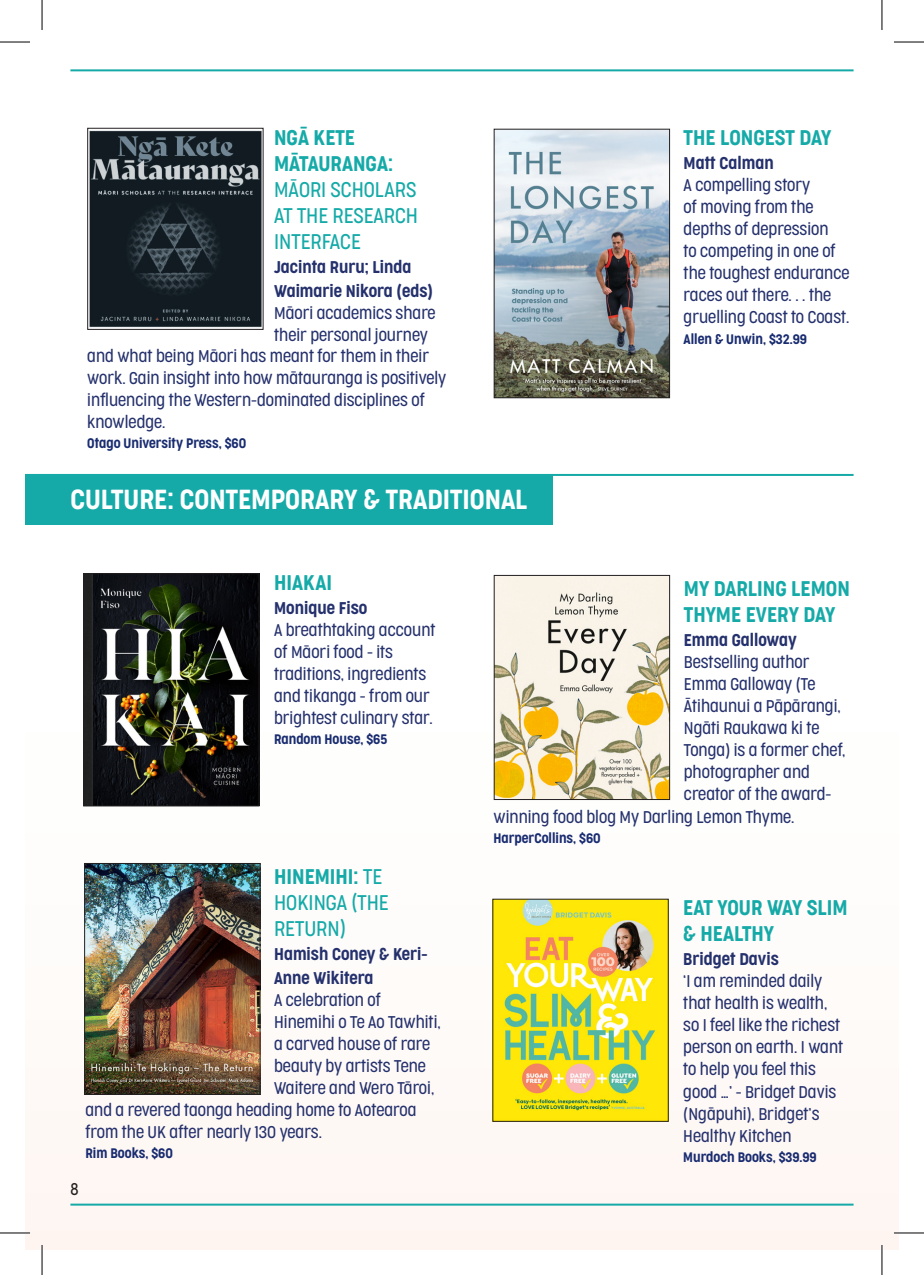
<style>
.page{position:relative;width:924px;height:1275px;background:#fff}
.page>*{position:absolute;margin:0;border:0;box-sizing:border-box;transform-origin:0 0}
.t1{font:300 26px "Cocogoose Condensed";color:#fff}
.t2{font:300 20px/26px "Cocogoose Condensed";color:#15aaa8}
.t3{font:300 20px/26px "Cocogoose Condensed";color:#15aaa8}
.t4{font:300 16px/22px "Cocogoose Condensed";color:#25316d}
.t5{font:300 16px/24px "Cocogoose Condensed";color:#25316d}
.t6{font:300 16px "Cocogoose Condensed";color:#231f20}
.t7{font:300 13px "Cocogoose Condensed";color:#192c70}
.s1{font-style:inherit}
</style>
<div class="page">
<div style="left:25px;top:25px;width:873px;height:1225px;background:linear-gradient(to right,#fdfcfb,#fdfcfa)"></div>
<hr style="left:70px;top:69px;width:783px;height:2px;background:#15aaa8">
<hr style="left:70px;top:1203px;width:783px;height:2px;background:#15aaa8">
<hr style="left:25px;top:474px;width:828px;height:2px;background:#15aaa8">
<div style="left:25px;top:474px;width:527px;height:50px;background:#15aaa8"></div>
<img style="left:89px;top:130px;width:172px;height:198px">
<div style="left:87px;top:128px;width:176px;height:202px;border:1px solid #231f20"></div>
<img style="left:494px;top:901px;width:172px;height:218px">
<img style="left:85px;top:575px;width:172px;height:229px">
<div style="left:83px;top:573px;width:176px;height:233px;border:1px solid #231f20"></div>
<img style="left:495px;top:577px;width:172px;height:221px">
<div style="left:493px;top:575px;width:176px;height:225px;border:1px solid #231f20"></div>
<img style="left:495px;top:131px;width:172px;height:265px">
<div style="left:493px;top:129px;width:176px;height:269px;border:1px solid #231f20"></div>
<img style="left:86px;top:865px;width:172px;height:227px">
<div style="left:84px;top:863px;width:176px;height:231px;border:1px solid #231f20"></div>
<hr style="left:0;top:41px;width:30px;height:2px;background:#fff">
<hr style="left:893px;top:41px;width:30px;height:2px;background:#fff">
<hr style="left:0;top:1231px;width:30px;height:3px;background:#fff">
<hr style="left:893px;top:1231px;width:30px;height:3px;background:#fff">
<hr style="left:41px;top:0;width:2px;height:30px;background:#fff">
<hr style="left:41px;top:1245px;width:2px;height:30px;background:#fff">
<hr style="left:880px;top:0;width:2px;height:30px;background:#fff">
<hr style="left:880px;top:1245px;width:2px;height:30px;background:#fff">
<hr style="left:0;top:42px;width:30px;height:1px;background:#000">
<hr style="left:893px;top:42px;width:30px;height:1px;background:#000">
<hr style="left:0;top:1232px;width:30px;height:1px;background:#000">
<hr style="left:893px;top:1232px;width:30px;height:1px;background:#000">
<hr style="left:42px;top:0;width:1px;height:30px;background:#000">
<hr style="left:42px;top:1245px;width:1px;height:30px;background:#000">
<hr style="left:881px;top:0;width:1px;height:30px;background:#000">
<hr style="left:881px;top:1245px;width:1px;height:30px;background:#000">
<p class="t2" style="left:274px;top:124px;width:145px"><span class="s1">NGĀ KETE<br>MĀTAURANGA:<br></span>MĀORI SCHOLARS<br>AT THE RESEARCH<br>INTERFACE</p>
<p class="t5" style="left:274px;top:254px;width:160px">Jacinta Ruru; Linda<br>Waimarie Nikora (eds)</p>
<p class="t4" style="left:274px;top:301px;width:163px">Māori academics share their personal journey</p>
<p class="t4" style="left:87px;top:344px;width:360px">and what being Māori has meant for them in their work. Gain insight into how mātauranga is positively influencing the Western-dominated disciplines of knowledge.</p>
<p class="t7" style="left:87px;top:434px;width:160px">Otago University Press, $60</p>
<p class="t1" style="left:70px;top:481px;width:458px">CULTURE: CONTEMPORARY &amp; TRADITIONAL</p>
<p class="t3" style="left:274px;top:569px;width:59px">HIAKAI</p>
<p class="t5" style="left:274px;top:596px;width:95px">Monique Fiso</p>
<p class="t4" style="left:274px;top:619px;width:163px">A breathtaking account of Māori food - its traditions, ingredients and tikanga - from our brightest culinary star.</p>
<p class="t7" style="left:274px;top:730px;width:115px">Random House, $65</p>
<p class="t3" style="left:683px;top:125px;width:149px">THE LONGEST DAY</p>
<p class="t5" style="left:683px;top:151px;width:91px">Matt Calman</p>
<p class="t4" style="left:683px;top:174px;width:167px">A compelling story<br>of moving from the depths of depression<br>to competing in one of the toughest endurance races out there. . . the gruelling Coast to Coast.</p>
<p class="t7" style="left:683px;top:330px;width:125px">Allen &amp; Unwin, $32.99</p>
<p class="t3" style="left:683px;top:575px;width:167px">MY DARLING LEMON<br>THYME EVERY DAY</p>
<p class="t5" style="left:683px;top:627px;width:114px">Emma Galloway</p>
<p class="t4" style="left:683px;top:650px;width:163px">Bestselling author<br>Emma Galloway (Te<br>Ātihaunui a Pāpārangi,<br>Ngāti Raukawa ki te<br>Tonga) is a former chef, photographer and creator of the award-</p>
<p class="t2" style="left:274px;top:863px;width:116px"><span class="s1">HINEMIHI:</span> TE<br>HOKINGA (THE<br>RETURN)</p>
<p class="t5" style="left:274px;top:941px;width:155px">Hamish Coney &amp; Keri-<br>Anne Wikitera</p>
<p class="t4" style="left:274px;top:988px;width:108px">A celebration of</p>
<p class="t4" style="left:274px;top:1010px;width:168px">Hinemihi o Te Ao Tawhiti,</p>
<p class="t4" style="left:274px;top:1032px;width:157px">a carved house of rare</p>
<p class="t4" style="left:274px;top:1054px;width:153px">beauty by artists Tene</p>
<p class="t4" style="left:274px;top:1076px;width:162px">Waitere and Wero Tāroi,</p>
<p class="t4" style="left:85px;top:1099px;width:332px">and a revered taonga heading home to Aotearoa</p>
<p class="t4" style="left:85px;top:1121px;width:238px">from the UK after nearly 130 years.</p>
<p class="t7" style="left:85px;top:1144px;width:89px">Rim Books, $60</p>
<p class="t6" style="left:70px;top:1178px;width:10px">8</p>
<p class="t4" style="left:493px;top:805px;width:302px">winning food blog My Darling Lemon Thyme.</p>
<p class="t7" style="left:493px;top:829px;width:109px">HarperCollins, $60</p>
<p class="t3" style="left:683px;top:895px;width:166px">EAT YOUR WAY SLIM &amp; HEALTHY</p>
<p class="t5" style="left:683px;top:947px;width:97px">Bridget Davis</p>
<p class="t4" style="left:683px;top:970px;width:161px">‘I am reminded daily that health is wealth, so I feel like the richest person on earth. I want to help you feel this good …’ - Bridget Davis (Ngāpuhi), Bridget’s<br>Healthy Kitchen</p>
<p class="t7" style="left:683px;top:1147px;width:135px">Murdoch Books, $39.99</p>
</div>
